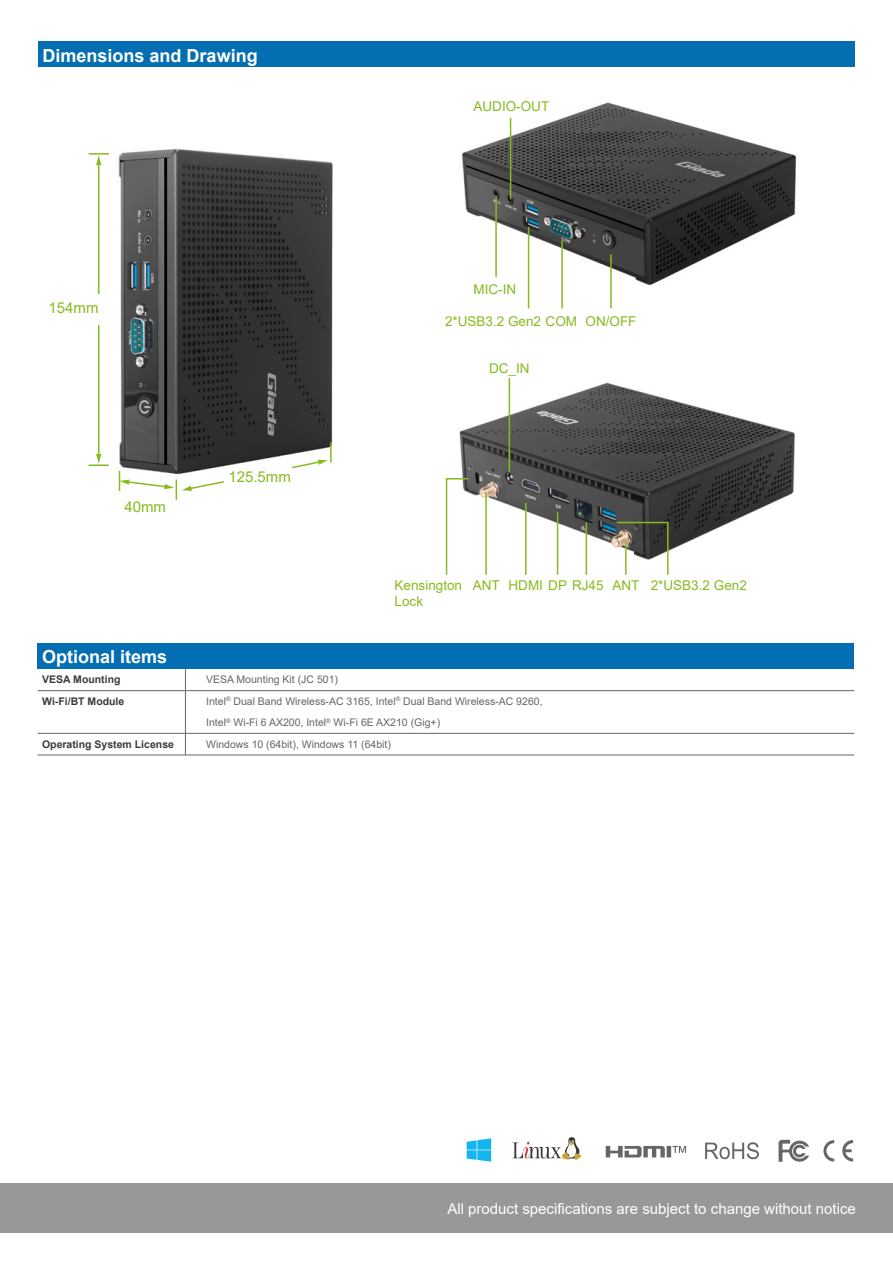
<style>
.page{position:relative;width:893px;height:1263px;background:#fff}
.page>*{position:absolute;margin:0;border:0;box-sizing:border-box;transform-origin:0 0}
.t1{font:700 18px "Arial";color:#fff}
.t2{font:15px "Arial";color:#fff}
.t3{font:15px "Arial";color:#86bb1f}
.t4{font:13.5px/16.2px "Arial";color:#86bb1f}
.t5{font:10.5px/21.6px "Arial";color:#666}
.t6{font:700 10.5px "Arial";color:#3e3a39}
</style>
<div class="page">
<img style="left:462px;top:102px;width:334px;height:193px">
<img style="left:459px;top:378px;width:336px;height:196px">
<img style="left:118px;top:148px;width:215px;height:334px">
<hr style="left:525px;top:503px;width:2px;height:72px;background:#86bb1f">
<div style="left:0;top:1183px;width:893px;height:50px;background:#989898"></div>
<svg style="left:512px;top:1137px;width:69px;height:23px"></svg>
<svg style="left:467px;top:1138px;width:24px;height:23px"></svg>
<svg style="left:842px;top:1140px;width:11px;height:21px"></svg>
<svg style="left:823px;top:1140px;width:11px;height:22px"></svg>
<svg style="left:779px;top:1140px;width:30px;height:22px"></svg>
<svg style="left:705px;top:1142px;width:54px;height:17px"></svg>
<svg style="left:606px;top:1146px;width:80px;height:11px"></svg>
<hr style="left:89px;top:153px;width:20px;height:2px;background:#86bb1f">
<hr style="left:330px;top:442px;width:2px;height:21px;background:#86bb1f">
<hr style="left:89px;top:464px;width:20px;height:2px;background:#86bb1f">
<hr style="left:98px;top:325px;width:1px;height:131px;background:#86bb1f">
<svg style="left:96px;top:454px;width:5px;height:10px"></svg>
<hr style="left:98px;top:163px;width:1px;height:131px;background:#86bb1f">
<svg style="left:96px;top:155px;width:5px;height:10px"></svg>
<svg style="left:290px;top:460px;width:38px;height:9px"></svg>
<svg style="left:119px;top:471px;width:107px;height:29px"></svg>
<div style="left:38px;top:41px;width:817px;height:26px;background:#036eb1"></div>
<hr style="left:610px;top:254px;width:2px;height:54px;background:#86bb1f">
<hr style="left:509px;top:378px;width:1px;height:94px;background:#86bb1f">
<hr style="left:485px;top:492px;width:2px;height:83px;background:#86bb1f">
<svg style="left:445px;top:477px;width:25px;height:98px"></svg>
<svg style="left:616px;top:521px;width:53px;height:54px"></svg>
<hr style="left:586px;top:522px;width:1px;height:53px;background:#86bb1f">
<hr style="left:557px;top:512px;width:1px;height:63px;background:#86bb1f">
<hr style="left:561px;top:240px;width:2px;height:68px;background:#86bb1f">
<hr style="left:528px;top:227px;width:1px;height:81px;background:#86bb1f">
<div style="left:38px;top:644px;width:816px;height:25px;background:#036eb2"></div>
<hr style="left:38px;top:733px;width:816px;height:1px;background:#666">
<hr style="left:38px;top:690px;width:816px;height:1px;background:#666">
<hr style="left:38px;top:755px;width:816px;height:1px;background:#666">
<hr style="left:185px;top:669px;width:1px;height:86px;background:#666">
<hr style="left:510px;top:118px;width:1px;height:81px;background:#86bb1f">
<hr style="left:495px;top:196px;width:2px;height:81px;background:#86bb1f">
<h1 class="t1" style="left:43px;top:43px;width:217px">Dimensions and Drawing</h1>
<h2 class="t3" style="left:49px;top:298px;width:52px">154mm</h2>
<h2 class="t3" style="left:124px;top:497px;width:43px">40mm</h2>
<h2 class="t3" style="left:228px;top:467px;width:64px">125.5mm</h2>
<p class="t4" style="left:473px;top:98px;width:77px">AUDIO-OUT</p>
<p class="t4" style="left:473px;top:281px;width:44px">MIC-IN</p>
<p class="t4" style="left:445px;top:313px;width:193px">2*USB3.2 Gen2 COM ON/OFF</p>
<p class="t4" style="left:489px;top:360px;width:42px">DC_IN</p>
<p class="t4" style="left:395px;top:577px;width:354px">Kensington ANT HDMI DP RJ45 ANT 2*USB3.2 Gen2<br>Lock</p>
<h1 class="t1" style="left:42px;top:643px;width:127px">Optional items</h1>
<p class="t6" style="left:42px;top:694px;width:84px">Wi-Fi/BT Module</p>
<p class="t6" style="left:42px;top:672px;width:80px">VESA Mounting</p>
<p class="t5" style="left:206px;top:669px;width:133px">VESA Mounting Kit (JC 501)</p>
<p class="t5" style="left:206px;top:690px;width:338px">Intel<sup>®</sup> Dual Band Wireless-AC 3165, Intel<sup>®</sup> Dual Band Wireless-AC 9260,<br>Intel<sup>®</sup> Wi-Fi 6 AX200, Intel<sup>®</sup> Wi-Fi 6E AX210 (Gig+)</p>
<p class="t6" style="left:42px;top:737px;width:133px">Operating System License</p>
<p class="t5" style="left:206px;top:733px;width:186px">Windows 10 (64bit), Windows 11 (64bit)</p>
<h2 class="t2" style="left:447px;top:1198px;width:410px">All product specifications are subject to change without notice</h2>
</div>
